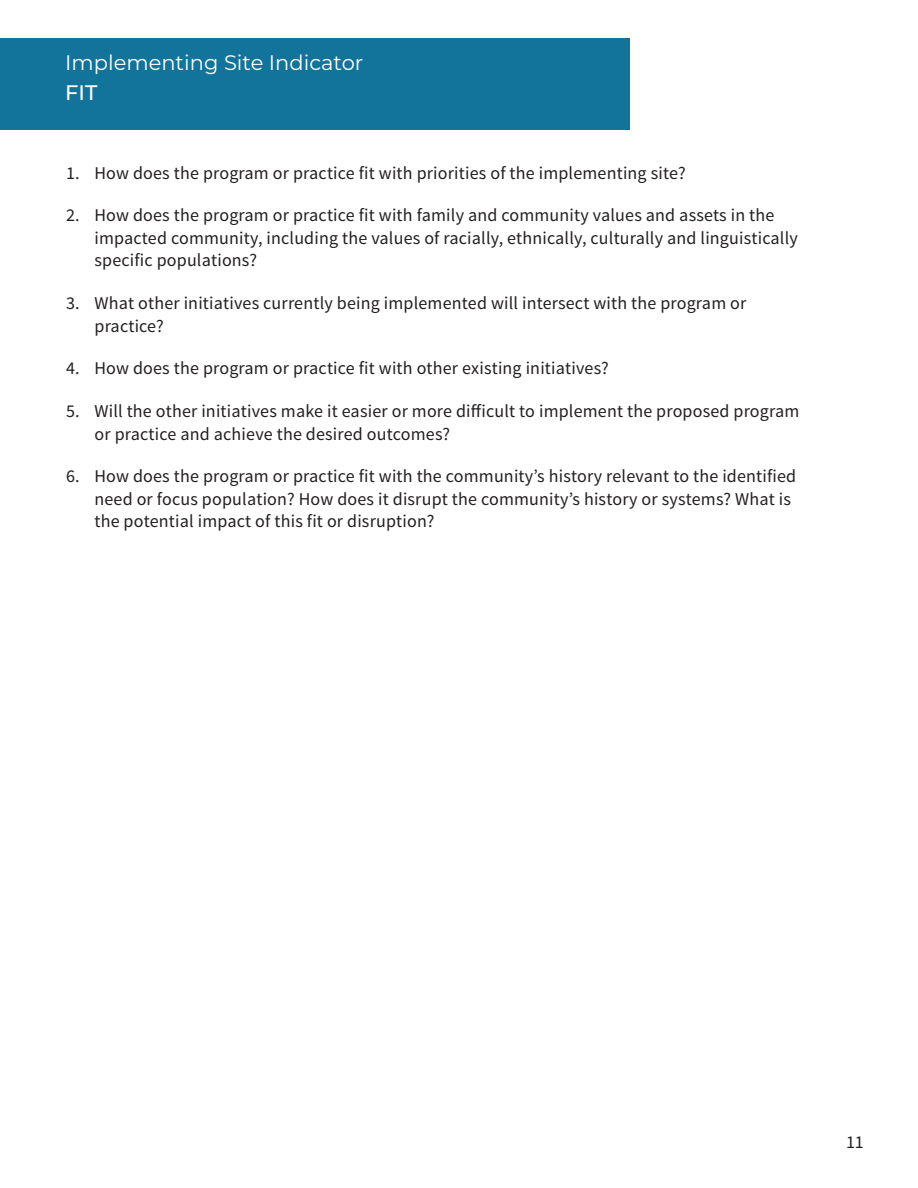
<style>
.page{position:relative;width:918px;height:1188px;background:#fff}
.page>*{position:absolute;margin:0;border:0;box-sizing:border-box;transform-origin:0 0}
.Heading_3{font:21px "Montserrat";color:#fff}
.Heading_3-2{font:500 21px "Montserrat";color:#fff}
.t1{font:18px/22.5px "Source Sans Pro";letter-spacing:.01em;color:#231f20}
</style>
<div class="page">
<div style="left:0;top:38px;width:630px;height:91px;background:#12749b"></div>
<p class="Heading_3" style="left:65px;top:48px;width:300px">Implementing Site Indicator</p>
<p class="Heading_3-2" style="left:65px;top:78px;width:34px">FIT</p>
<p class="t1" style="left:66px;top:162px;width:621px">1. How does the program or practice fit with priorities of the implementing site?</p>
<p class="t1" style="left:94px;top:205px;width:705px;text-indent:-28px">2. How does the program or practice fit with family and community values and assets in the impacted community, including the values of racially, ethnically, culturally and linguistically specific populations?</p>
<p class="t1" style="left:94px;top:292px;width:653px;text-indent:-28px">3. What other initiatives currently being implemented will intersect with the program or practice?</p>
<p class="t1" style="left:66px;top:358px;width:544px">4. How does the program or practice fit with other existing initiatives?</p>
<p class="t1" style="left:94px;top:400px;width:706px;text-indent:-28px">5. Will the other initiatives make it easier or more difficult to implement the proposed program or practice and achieve the desired outcomes?</p>
<p class="t1" style="left:94px;top:466px;width:703px;text-indent:-28px">6. How does the program or practice fit with the community’s history relevant to the identified need or focus population? How does it disrupt the community’s history or systems? What is the potential impact of this fit or disruption?</p>
<p class="t1" style="left:846px;top:1131px;width:19px">11</p>
</div>
